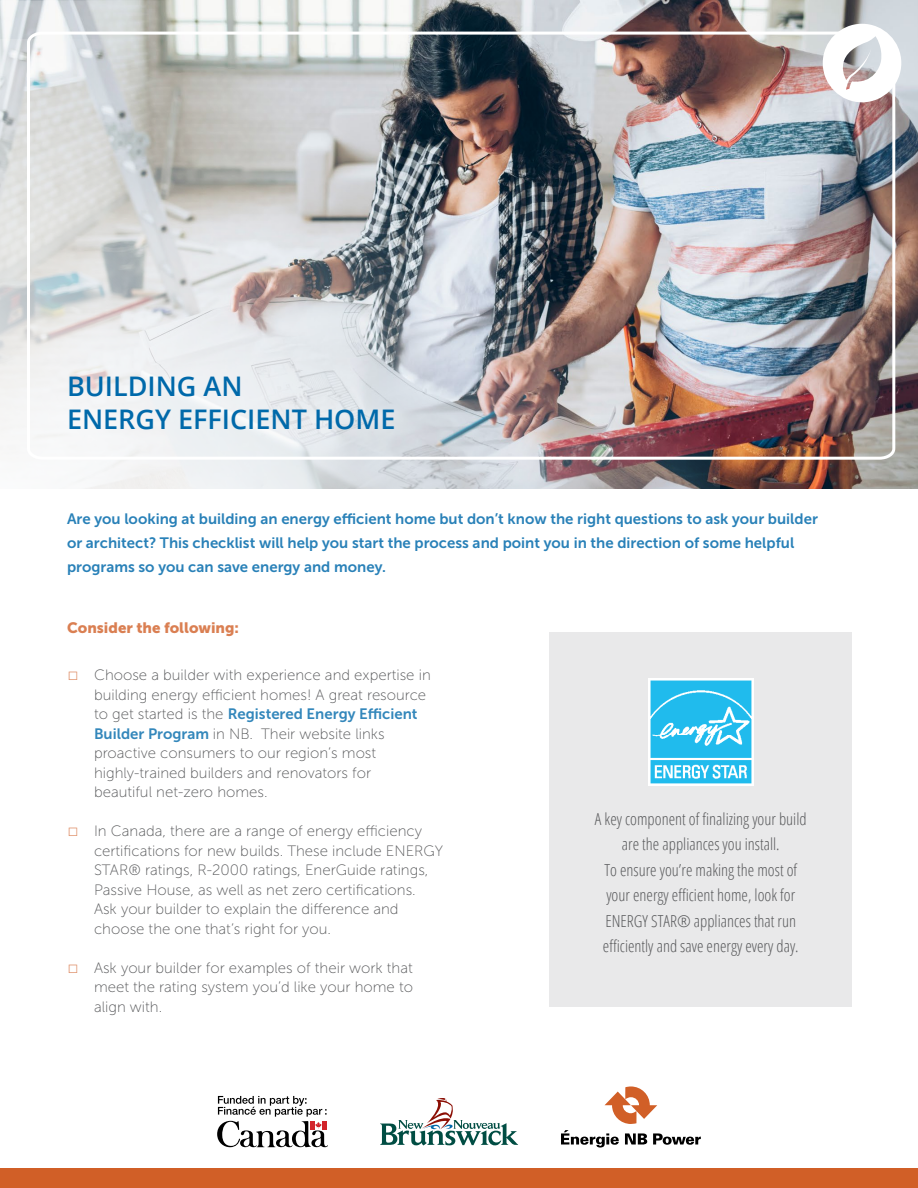
<style>
.page{position:relative;width:918px;height:1188px;background:#fff}
.page>*{position:absolute;margin:0;border:0;box-sizing:border-box;transform-origin:0 0}
.t1{font:600 27px/32.4px "Open Sans";color:#0069aa}
.t2{font:300 condensed 16.5px/25.5px "Open Sans";color:#58595b;text-align:center}
.t3{font:15px/19.5px "Museo Sans 100";color:#58595b}
.t4{font:15px/24px "Museo Sans 700";color:#2981b8}
.t5{font:15px "Museo Sans 700";color:#3387bb}
.t6{font:15px "Museo Sans 900";color:#da7f52}
.s1{color:#da7f52}
.s2{font-family:"Museo Sans 100";color:#58595b}
.s3{font-family:"Museo Sans 700";color:#3387bb}
</style>
<div class="page">
<div style="left:550px;top:632px;width:302px;height:375px;background:#e9e9ea"></div>
<img style="left:0;top:0;width:918px;height:488px">
<svg style="left:0;top:2px;width:720px;height:487px"></svg>
<svg style="left:0;top:39px;width:581px;height:449px"></svg>
<img style="left:26px;top:30px;width:871px;height:431px">
<svg style="left:217px;top:1096px;width:111px;height:51px"></svg>
<svg style="left:380px;top:1098px;width:138px;height:47px"></svg>
<svg style="left:605px;top:1086px;width:52px;height:38px"></svg>
<svg style="left:561px;top:1130px;width:58px;height:18px"></svg>
<svg style="left:625px;top:1133px;width:22px;height:12px"></svg>
<svg style="left:653px;top:1133px;width:48px;height:12px"></svg>
<div style="left:0;top:1168px;width:918px;height:20px;background:#d15f27"></div>
<svg style="left:823px;top:24px;width:78px;height:78px"></svg>
<img style="left:648px;top:678px;width:105px;height:108px">
<h1 class="t1" style="left:67px;top:370px;width:330px">BUILDING AN<br>ENERGY EFFICIENT HOME</h1>
<p class="t4" style="left:67px;top:507px;width:752px">Are you looking at building an energy efficient home but don’t know the right questions to ask your builder or architect? This checklist will help you start the process and point you in the direction of some helpful programs so you can save energy and money.</p>
<p class="t6" style="left:67px;top:619px;width:174px">Consider the following:</p>
<p class="t3" style="left:94px;top:665px;width:338px;text-indent:-27px"><span class="s1">☐</span> Choose a builder with experience and expertise in building energy efficient homes! A great resource</p>
<p class="t5" style="left:94px;top:706px;width:325px"><span class="s2">to get started is the</span> Registered Energy Efficient</p>
<p class="t3" style="left:94px;top:724px;width:292px"><span class="s3">Builder Program</span> in NB. Their website links proactive consumers to our region’s most highly-trained builders and renovators for beautiful net-zero homes.</p>
<p class="t3" style="left:94px;top:821px;width:351px;text-indent:-27px"><span class="s1">☐</span> In Canada, there are a range of energy efficiency certifications for new builds. These include ENERGY STAR® ratings, R-2000 ratings, EnerGuide ratings, Passive House, as well as net zero certifications.<br>Ask your builder to explain the difference and choose the one that’s right for you.</p>
<p class="t3" style="left:94px;top:958px;width:321px;text-align:justify;text-indent:-27px"><span class="s1">☐</span> Ask your builder for examples of their work that meet the rating system you’d like your home to align with.</p>
<p class="t2" style="left:595px;top:806px;width:213px">A key component of finalizing your build are the appliances you install.<br>To ensure you’re making the most of your energy efficient home, look for ENERGY STAR® appliances that run efficiently and save energy every day.</p>
</div>
